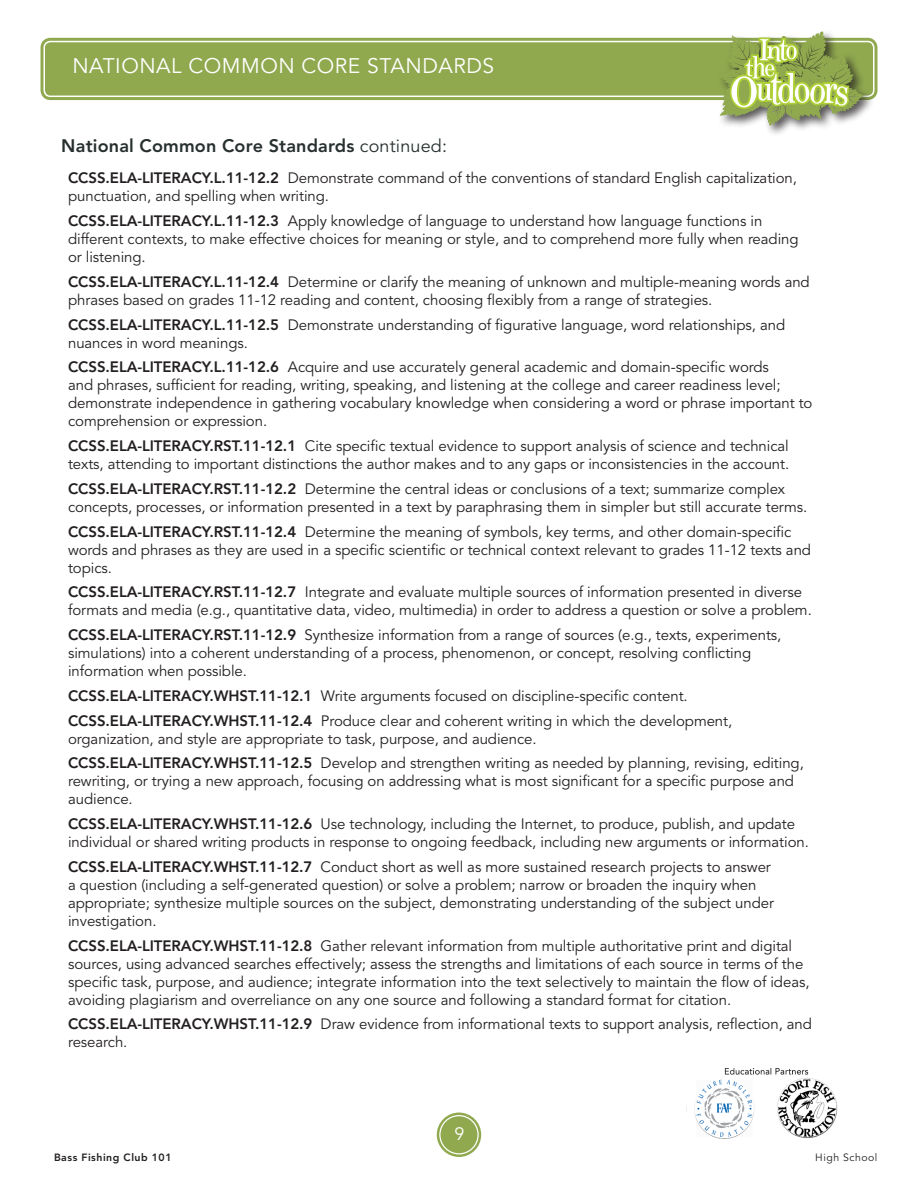
<style>
.page{position:relative;width:918px;height:1188px;background:#fff}
.page>*{position:absolute;margin:0;border:0;box-sizing:border-box;transform-origin:0 0}
.t1{font:21px "Avenir";letter-spacing:.025em;color:#fff}
.t2{font:800 18px "Avenir";letter-spacing:.01em;color:#27302f}
.t3{font:18px "Avenir";color:#fff}
.t4{font:15px/18px "Avenir";letter-spacing:-.005em;color:#231f20}
.t5{font:800 10.5px "Avenir";letter-spacing:.05em;color:#231f20}
.t6{font:10.5px "Avenir";letter-spacing:.05em;color:#231f20}
.s1{font-weight:400}
.s2{font-weight:800}
</style>
<div class="page">
<div style="left:441px;top:1116px;width:36px;height:37px;background:#90a94f;border-radius:50%"></div>
<div style="left:437px;top:1113px;width:44px;height:44px;border:2px solid #90a94f;border-radius:50%"></div>
<div style="left:442px;top:1118px;width:34px;height:34px;border:2px solid #90a94f;border-radius:50%"></div>
<img style="left:686px;top:1069px;width:152px;height:70px">
<div style="left:45px;top:42px;width:828px;height:54px;background:#90a94f;border-radius:5px"></div>
<div style="left:40px;top:38px;width:837px;height:62px;border:3px solid #90a94f;border-radius:8px"></div>
<div style="left:47px;top:44px;width:824px;height:50px;border:3px solid #90a94f;border-radius:2px"></div>
<div style="left:716px;top:29px;width:159px;height:109px;background:#231f20;opacity:.75"></div>
<svg style="left:728px;top:29px;width:123px;height:109px"></svg>
<svg style="left:719px;top:31px;width:144px;height:95px"></svg>
<p class="t1" style="left:72px;top:54px;width:423px">NATIONAL COMMON CORE STANDARDS</p>
<h2 class="t2" style="left:61px;top:135px;width:387px">National Common Core Standards <span class="s1">continued:</span></h2>
<p class="t4" style="left:68px;top:170px;width:730px"><span class="s2">CCSS.ELA-LITERACY.L.11-12.2</span> Demonstrate command of the conventions of standard English capitalization, punctuation, and spelling when writing.</p>
<p class="t4" style="left:68px;top:212px;width:732px"><span class="s2">CCSS.ELA-LITERACY.L.11-12.3</span> Apply knowledge of language to understand how language functions in different contexts, to make effective choices for meaning or style, and to comprehend more fully when reading or listening.</p>
<p class="t4" style="left:68px;top:273px;width:743px"><span class="s2">CCSS.ELA-LITERACY.L.11-12.4</span> Determine or clarify the meaning of unknown and multiple-meaning words and phrases based on grades 11-12 reading and content, choosing flexibly from a range of strategies.</p>
<p class="t4" style="left:68px;top:316px;width:719px"><span class="s2">CCSS.ELA-LITERACY.L.11-12.5</span> Demonstrate understanding of figurative language, word relationships, and nuances in word meanings.</p>
<p class="t4" style="left:68px;top:359px;width:746px"><span class="s2">CCSS.ELA-LITERACY.L.11-12.6</span> Acquire and use accurately general academic and domain-specific words<br>and phrases, sufficient for reading, writing, speaking, and listening at the college and career readiness level; demonstrate independence in gathering vocabulary knowledge when considering a word or phrase important to comprehension or expression.</p>
<p class="t4" style="left:68px;top:437px;width:723px"><span class="s2">CCSS.ELA-LITERACY.RST.11-12.1</span> Cite specific textual evidence to support analysis of science and technical texts, attending to important distinctions the author makes and to any gaps or inconsistencies in the account.</p>
<p class="t4" style="left:68px;top:480px;width:741px"><span class="s2">CCSS.ELA-LITERACY.RST.11-12.2</span> Determine the central ideas or conclusions of a text; summarize complex concepts, processes, or information presented in a text by paraphrasing them in simpler but still accurate terms.</p>
<p class="t4" style="left:68px;top:523px;width:745px"><span class="s2">CCSS.ELA-LITERACY.RST.11-12.4</span> Determine the meaning of symbols, key terms, and other domain-specific words and phrases as they are used in a specific scientific or technical context relevant to grades 11-12 texts and topics.</p>
<p class="t4" style="left:68px;top:584px;width:745px"><span class="s2">CCSS.ELA-LITERACY.RST.11-12.7</span> Integrate and evaluate multiple sources of information presented in diverse formats and media (e.g., quantitative data, video, multimedia) in order to address a question or solve a problem.</p>
<p class="t4" style="left:68px;top:626px;width:715px"><span class="s2">CCSS.ELA-LITERACY.RST.11-12.9</span> Synthesize information from a range of sources (e.g., texts, experiments, simulations) into a coherent understanding of a process, phenomenon, or concept, resolving conflicting information when possible.</p>
<p class="t4" style="left:68px;top:687px;width:621px"><span class="s2">CCSS.ELA-LITERACY.WHST.11-12.1</span> Write arguments focused on discipline-specific content.</p>
<p class="t4" style="left:68px;top:712px;width:666px"><span class="s2">CCSS.ELA-LITERACY.WHST.11-12.4</span> Produce clear and coherent writing in which the development, organization, and style are appropriate to task, purpose, and audience.</p>
<p class="t4" style="left:68px;top:755px;width:737px"><span class="s2">CCSS.ELA-LITERACY.WHST.11-12.5</span> Develop and strengthen writing as needed by planning, revising, editing, rewriting, or trying a new approach, focusing on addressing what is most significant for a specific purpose and audience.</p>
<p class="t4" style="left:68px;top:815px;width:742px"><span class="s2">CCSS.ELA-LITERACY.WHST.11-12.6</span> Use technology, including the Internet, to produce, publish, and update individual or shared writing products in response to ongoing feedback, including new arguments or information.</p>
<p class="t4" style="left:68px;top:858px;width:708px"><span class="s2">CCSS.ELA-LITERACY.WHST.11-12.7</span> Conduct short as well as more sustained research projects to answer a question (including a self-generated question) or solve a problem; narrow or broaden the inquiry when appropriate; synthesize multiple sources on the subject, demonstrating understanding of the subject under investigation.</p>
<p class="t4" style="left:68px;top:937px;width:743px"><span class="s2">CCSS.ELA-LITERACY.WHST.11-12.8</span> Gather relevant information from multiple authoritative print and digital sources, using advanced searches effectively; assess the strengths and limitations of each source in terms of the specific task, purpose, and audience; integrate information into the text selectively to maintain the flow of ideas, avoiding plagiarism and overreliance on any one source and following a standard format for citation.</p>
<p class="t4" style="left:68px;top:1016px;width:745px"><span class="s2">CCSS.ELA-LITERACY.WHST.11-12.9</span> Draw evidence from informational texts to support analysis, reflection, and research.</p>
<p class="t3" style="left:454px;top:1124px;width:11px">9</p>
<p class="t5" style="left:54px;top:1151px;width:119px">Bass Fishing Club 101</p>
<p class="t6" style="left:815px;top:1151px;width:64px">High School</p>
</div>
